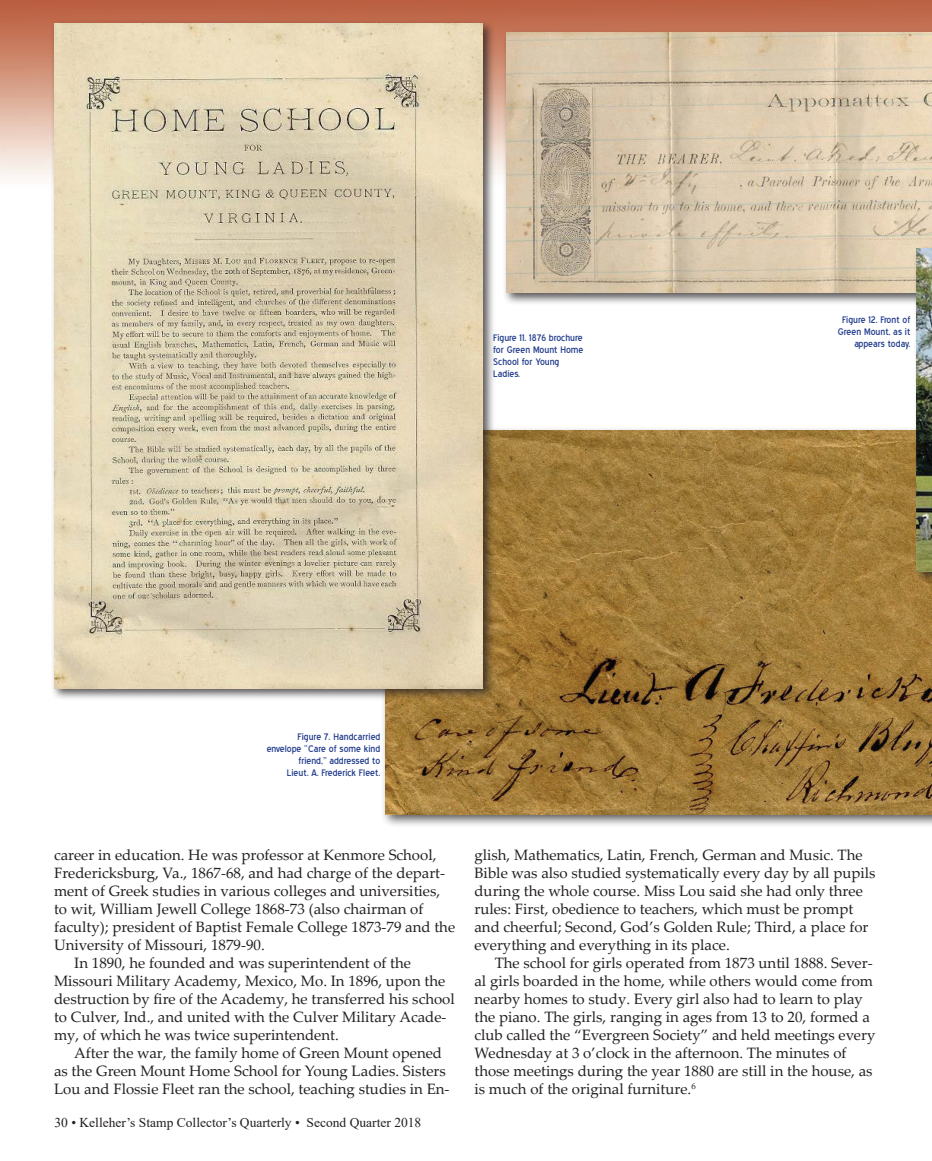
<style>
.page{position:relative;width:932px;height:1161px;background:#fff}
.page>*{position:absolute;margin:0;border:0;box-sizing:border-box;transform-origin:0 0}
.t1{font:15px/18px "Palatino Linotype";color:#231f20}
.t2{font:13.5px "Times New Roman";color:#231f20}
.t3{font:12px/12px "Blue Highway";color:#253f8e;text-align:right}
</style>
<div class="page">
<img style="left:0;top:0;width:932px;height:179px">
<div style="left:380px;top:426px;width:552px;height:402px;background:#231f20;opacity:.75"></div>
<img style="left:385px;top:430px;width:547px;height:384px">
<div style="left:50px;top:20px;width:445px;height:681px;background:#231f20;opacity:.75"></div>
<img style="left:54px;top:24px;width:428px;height:665px">
<div style="left:502px;top:29px;width:430px;height:276px;background:#231f20;opacity:.75"></div>
<img style="left:506px;top:33px;width:426px;height:260px">
<div style="left:912px;top:245px;width:20px;height:339px;background:#231f20;opacity:.75"></div>
<img style="left:916px;top:249px;width:16px;height:322px">
<p class="t3" style="left:493px;top:332px;width:92px;text-align:left">Figure 11. 1876 brochure for Green Mount Home<br>School for Young<br>Ladies.</p>
<p class="t3" style="left:837px;top:314px;width:74px">Figure 12. Front of<br>Green Mount, as it appears today.</p>
<p class="t3" style="left:267px;top:731px;width:115px">Figure 7. Handcarried envelope “Care of some kind friend,” addressed to</p>
<p class="t3" style="left:287px;top:767px;width:95px">Lieut. A. Frederick Fleet.</p>
<p class="t1" style="left:54px;top:845px;width:403px">career in education. He was professor at Kenmore School, Fredericksburg, Va., 1867-68, and had charge of the depart&shy;ment of Greek studies in various colleges and universities, to wit, William Jewell College 1868-73 (also chairman of faculty); president of Baptist Female College 1873-79 and the University of Missouri, 1879-90.</p>
<p class="t1" style="left:54px;top:953px;width:402px;text-indent:20px">In 1890, he founded and was superintendent of the Missouri Military Academy, Mexico, Mo. In 1896, upon the destruction by fire of the Academy, he transferred his school to Culver, Ind., and united with the Culver Military Acade&shy;my, of which he was twice superintendent.</p>
<p class="t1" style="left:54px;top:1043px;width:397px;text-indent:20px">After the war, the family home of Green Mount opened as the Green Mount Home School for Young Ladies. Sisters<br>Lou and Flossie Fleet ran the school, teaching studies in En-</p>
<p class="t2" style="left:55px;top:1113px;width:368px">30 • Kelleher’s Stamp Collector’s Quarterly • Second Quarter 2018</p>
<p class="t1" style="left:474px;top:845px;width:402px">glish, Mathematics, Latin, French, German and Music. The Bible was also studied systematically every day by all pupils during the whole course. Miss Lou said she had only three rules: First, obedience to teachers, which must be prompt and cheerful; Second, God’s Golden Rule; Third, a place for everything and everything in its place.</p>
<p class="t1" style="left:474px;top:953px;width:402px;text-indent:20px">The school for girls operated from 1873 until 1888. Sever&shy;al girls boarded in the home, while others would come from nearby homes to study. Every girl also had to learn to play the piano. The girls, ranging in ages from 13 to 20, formed a club called the “Evergreen Society” and held meetings every Wednesday at 3 o’clock in the afternoon. The minutes of those meetings during the year 1880 are still in the house, as is much of the original furniture.<sup>6</sup></p>
</div>
